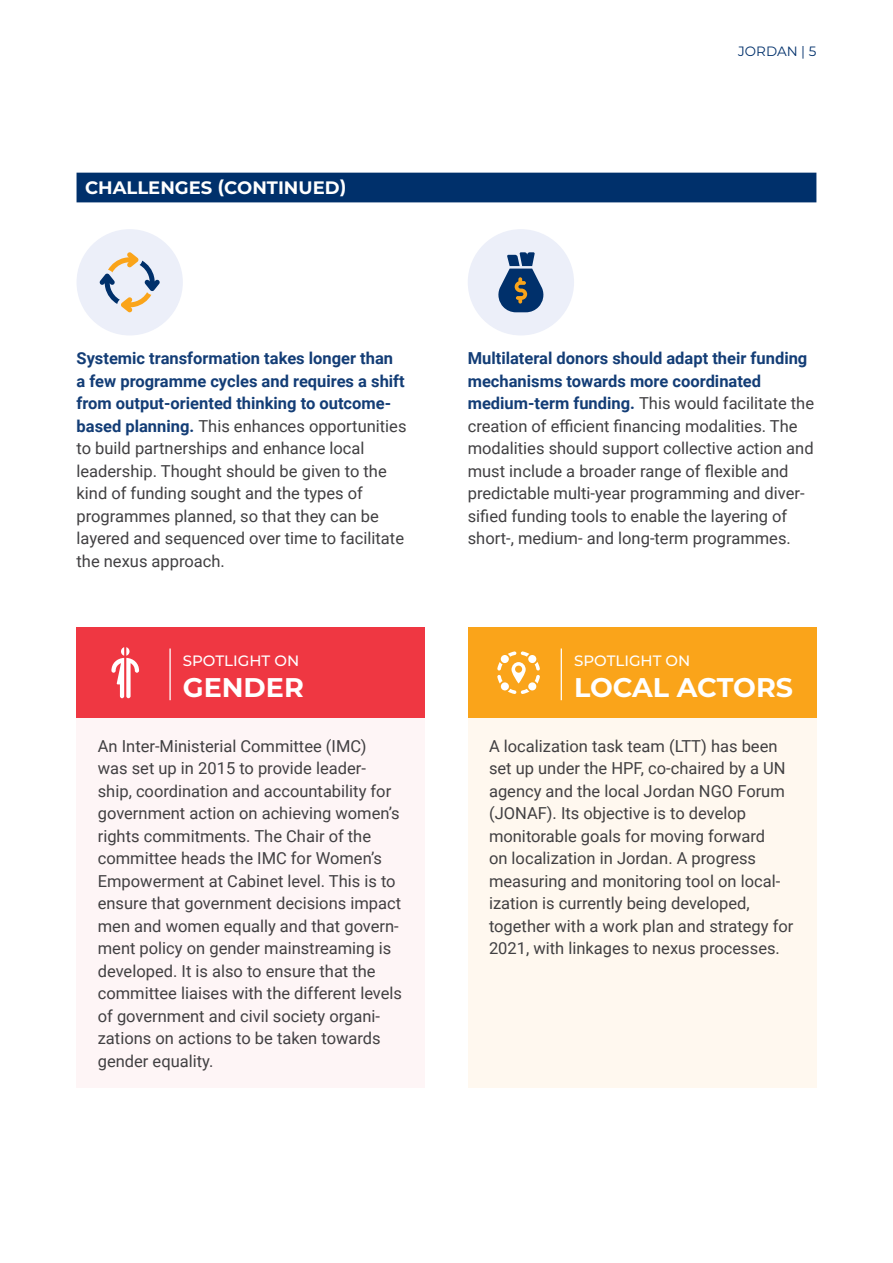
<style>
.page{position:relative;width:893px;height:1263px;background:#fff}
.page>*{position:absolute;margin:0;border:0;box-sizing:border-box;transform-origin:0 0}
.t1{font:700 27px "Montserrat";color:#fff}
.t2{font:700 18px "Montserrat";color:#fff}
.t3{font:16.5px/22.5px "Roboto";color:#414042}
.t4{font:500 15px "Montserrat";color:#fff}
.t5{font:13.5px "Montserrat";color:#00306b}
.s1{font-weight:700;color:#133d76}
</style>
<div class="page">
<div style="left:77px;top:627px;width:348px;height:461px;background:#fef5f6"></div>
<div style="left:468px;top:627px;width:348px;height:461px;background:#fff8ef"></div>
<div style="left:77px;top:627px;width:348px;height:91px;background:#ef3742"></div>
<hr style="left:169px;top:648px;width:2px;height:52px;background:#fff">
<svg style="left:111px;top:647px;width:28px;height:51px"></svg>
<div style="left:468px;top:627px;width:348px;height:91px;background:#faa41a"></div>
<hr style="left:561px;top:648px;width:1px;height:52px;background:#fff">
<svg style="left:497px;top:651px;width:43px;height:43px"></svg>
<div style="left:77px;top:173px;width:739px;height:29px;background:#00306b"></div>
<div style="left:77px;top:229px;width:106px;height:106px;background:#eceff9;border-radius:50%"></div>
<svg style="left:99px;top:252px;width:61px;height:60px"></svg>
<div style="left:468px;top:229px;width:106px;height:106px;background:#eceff9;border-radius:50%"></div>
<svg style="left:498px;top:252px;width:46px;height:60px"></svg>
<p class="t2" style="left:85px;top:175px;width:263px">CHALLENGES (CONTINUED)</p>
<p class="t5" style="left:738px;top:42px;width:80px">JORDAN | 5</p>
<p class="t3" style="left:77px;top:346px;width:331px"><span class="s1">Systemic transformation takes longer than<br>a few programme cycles and requires a shift from output-oriented thinking to outcome&shy;based planning.</span> This enhances opportunities to build partnerships and enhance local leadership. Thought should be given to the kind of funding sought and the types of programmes planned, so that they can be layered and sequenced over time to facilitate the nexus approach.</p>
<p class="t3" style="left:468px;top:346px;width:348px"><span class="s1">Multilateral donors should adapt their funding mechanisms towards more coordinated medium-term funding.</span> This would facilitate the creation of efficient financing modalities. The modalities should support collective action and must include a broader range of flexible and predictable multi-year programming and diver&shy;sified funding tools to enable the layering of short-, medium- and long-term programmes.</p>
<p class="t4" style="left:183px;top:650px;width:118px">SPOTLIGHT ON</p>
<h1 class="t1" style="left:183px;top:668px;width:123px">GENDER</h1>
<p class="t4" style="left:574px;top:650px;width:118px">SPOTLIGHT ON</p>
<h1 class="t1" style="left:574px;top:668px;width:221px">LOCAL ACTORS</h1>
<p class="t3" style="left:98px;top:734px;width:306px">An Inter-Ministerial Committee (IMC)<br>was set up in 2015 to provide leader&shy;ship, coordination and accountability for government action on achieving women’s rights commitments. The Chair of the committee heads the IMC for Women’s Empowerment at Cabinet level. This is to ensure that government decisions impact men and women equally and that govern&shy;ment policy on gender mainstreaming is developed. It is also to ensure that the committee liaises with the different levels of government and civil society organi&shy;zations on actions to be taken towards gender equality.</p>
<p class="t3" style="left:489px;top:734px;width:306px">A localization task team (LTT) has been set up under the HPF, co-chaired by a UN agency and the local Jordan NGO Forum (JONAF). Its objective is to develop monitorable goals for moving forward<br>on localization in Jordan. A progress measuring and monitoring tool on local&shy;ization is currently being developed, together with a work plan and strategy for 2021, with linkages to nexus processes.</p>
</div>
